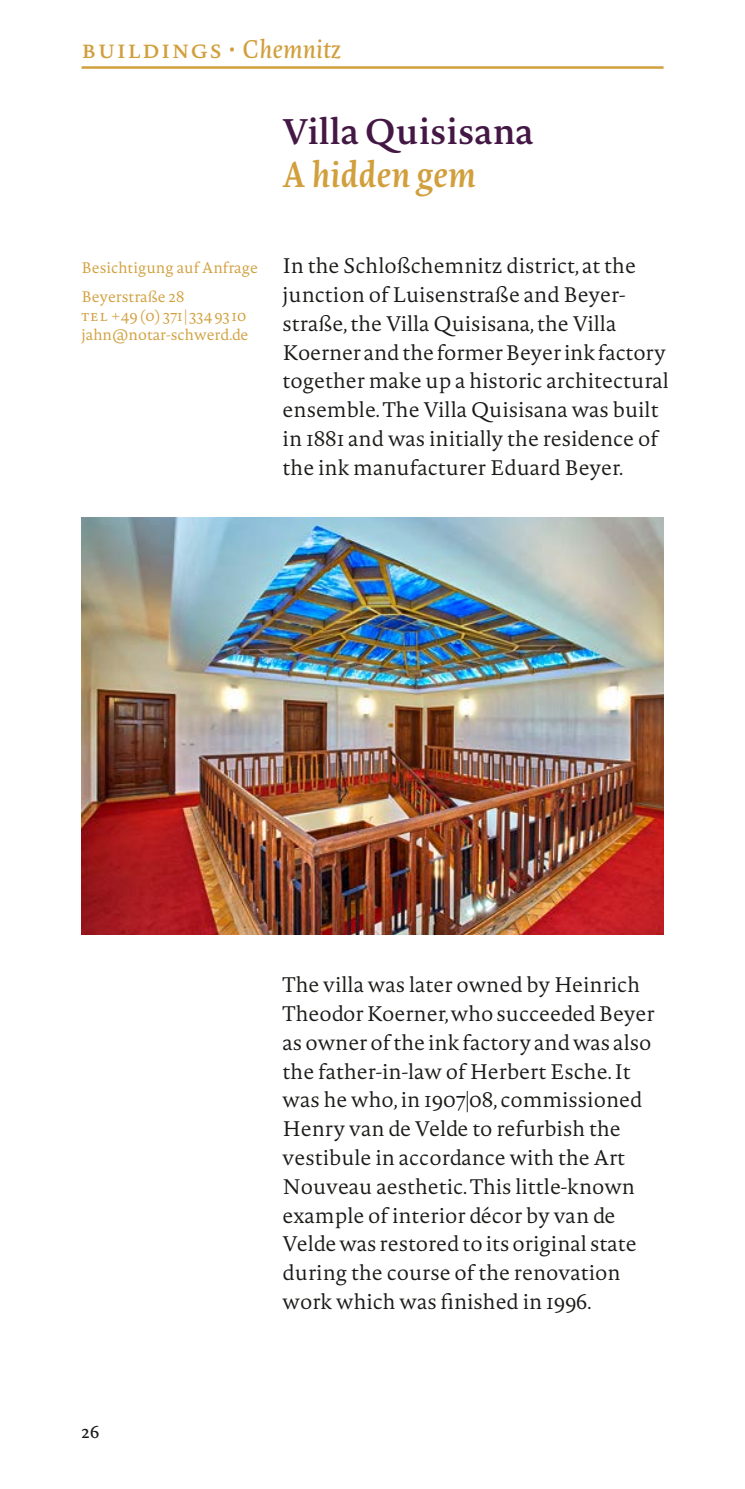
<style>
.page{position:relative;width:745px;height:1489px;background:#fff}
.page>*{position:absolute;margin:0;border:0;box-sizing:border-box;transform-origin:0 0}
._2013_Gebäude_Ü{font:600 35px/43px "Novel Pro";color:#441844}
._2013_Kategorie{font:25px "Novel Pro";letter-spacing:.05em;color:#d19f3c}
._2013_Brot{font:300 20.75px/28.8px "Novel Pro";color:#1a1a18}
.t1{font:17px "Novel Pro";color:#1a1a18}
._2013_Randdaten{font:300 15px/19.2px "Novel Pro";color:#d19f3c}
.s1{font-style:italic}
.s2{font-style:italic;color:#d19f3c}
</style>
<div class="page">
<hr style="left:81px;top:66px;width:582px;height:3px;background:#d19f3c">
<img style="left:81px;top:518px;width:582px;height:416px">
<p class="_2013_Kategorie" style="left:81px;top:30px;width:261px">Buildings • <span class="s1">Chemnitz</span></p>
<p class="_2013_Randdaten" style="left:81px;top:258px;width:178px">Besichtigung auf Anfrage</p>
<p class="_2013_Randdaten" style="left:81px;top:287px;width:168px">Beyerstraße 28<br>te l +49 (0) 371 | 334 93 10 jahn@notar-schwerd.de</p>
<p class="_2013_Gebäude_Ü" style="left:282px;top:108px;width:252px">Villa Quisisana<br><span class="s2">A hidden gem</span></p>
<p class="_2013_Brot" style="left:282px;top:251px;width:387px">In the Schloßchemnitz district, at the junction of Luisenstraße and Beyer&shy;straße, the Villa Quisisana, the Villa Koerner and the former Beyer ink factory together make up a historic architectural ensemble. The Villa Quisisana was built in 1881 and was initially the residence of the ink manufacturer Eduard Beyer.</p>
<p class="t1" style="left:81px;top:1419px;width:19px">26</p>
<p class="_2013_Brot" style="left:282px;top:970px;width:373px">The villa was later owned by Heinrich Theodor Koerner, who succeeded Beyer as owner of the ink factory and was also the father-in-law of Herbert Esche. It was he who, in 1907|08, commissioned Henry van de Velde to refurbish the vestibule in accordance with the Art Nouveau aesthetic. This little-known example of interior décor by van de Velde was restored to its original state during the course of the renovation work which was finished in 1996.</p>
</div>
